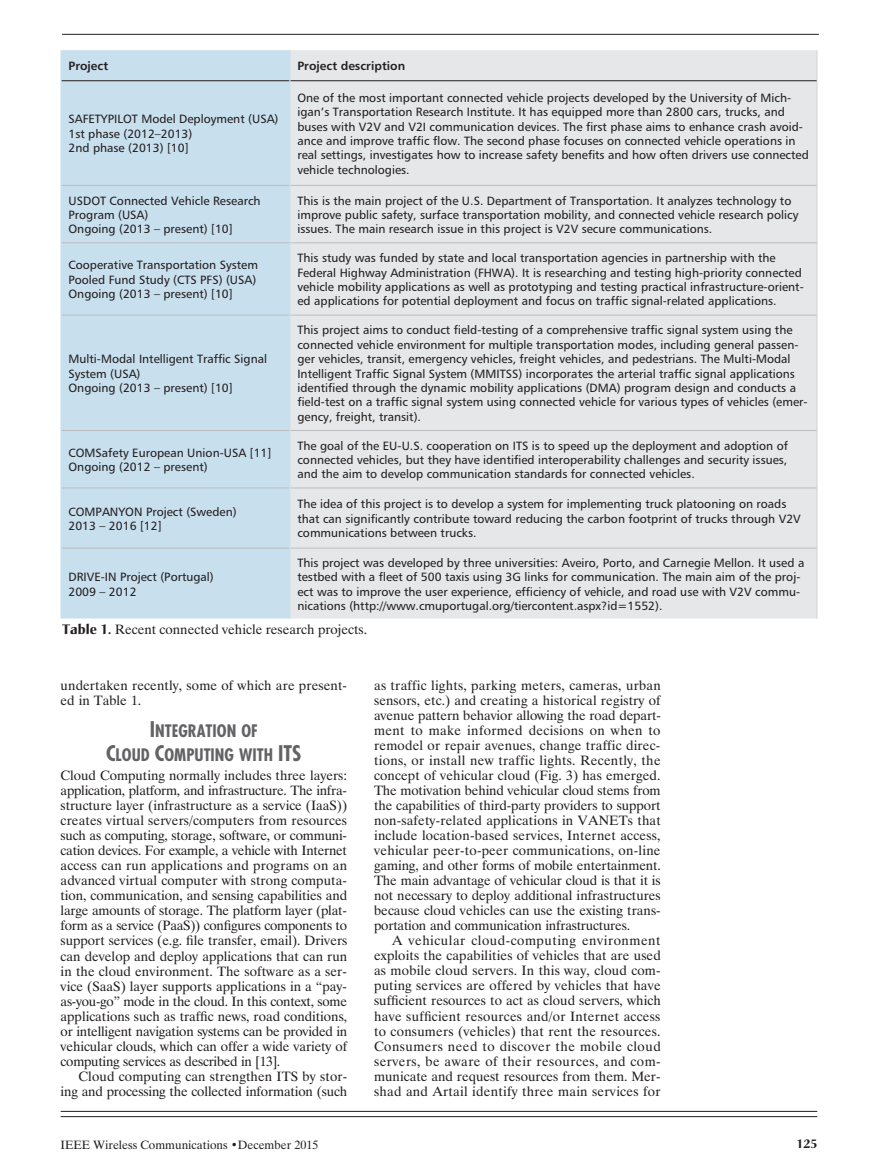
<style>
.page{position:relative;width:878px;height:1175px;background:#fff}
.page>*{position:absolute;margin:0;border:0;box-sizing:border-box;transform-origin:0 0}
.t1{font:16.8px/24px "Futura Condensed Bold SC800";color:#636366;text-align:center}
.t2{font:13.5px/15px "Dutch 801 BT";color:#231f20;text-align:justify}
.t3{font:12px/14.4px "Humanist 777 BT Roman B";color:#231f20}
.t4{font:12px "Dutch 801 BT";color:#231f20}
.t5{font:12px "Humanist 777 BT Bold B";color:#231f20}
.t6{font:700 12px "Christiana";color:#231f20}
.s1{font-family:"Christiana";font-weight:700}
.s2{font-size:21px}
</style>
<div class="page">
<hr style="left:62px;top:34px;width:756px;height:1px;background:#231f20">
<hr style="left:61px;top:1115px;width:756px;height:1px;background:#231f20">
<hr style="left:61px;top:1110px;width:756px;height:1px;background:#231f20">
<div style="left:62px;top:50px;width:227px;height:568px;background:#c8dfee"></div>
<div style="left:290px;top:50px;width:526px;height:568px;background:#e6e7e9"></div>
<hr style="left:816px;top:50px;width:1px;height:31px;background:#d1d2d4">
<hr style="left:816px;top:81px;width:1px;height:104px;background:#d1d2d4">
<hr style="left:816px;top:185px;width:1px;height:58px;background:#d1d2d4">
<hr style="left:816px;top:243px;width:1px;height:72px;background:#d1d2d4">
<hr style="left:816px;top:315px;width:1px;height:115px;background:#d1d2d4">
<hr style="left:816px;top:430px;width:1px;height:58px;background:#d1d2d4">
<hr style="left:816px;top:488px;width:1px;height:60px;background:#d1d2d4">
<hr style="left:816px;top:548px;width:1px;height:70px;background:#d1d2d4">
<hr style="left:61px;top:80px;width:228px;height:1px;background:#231f20">
<hr style="left:290px;top:80px;width:526px;height:1px;background:#231f20">
<hr style="left:61px;top:185px;width:228px;height:1px;background:#bcbdc0">
<hr style="left:290px;top:185px;width:526px;height:1px;background:#bcbdc0">
<hr style="left:61px;top:242px;width:228px;height:1px;background:#bcbdc0">
<hr style="left:290px;top:242px;width:526px;height:1px;background:#bcbdc0">
<hr style="left:61px;top:314px;width:228px;height:1px;background:#bcbdc0">
<hr style="left:290px;top:314px;width:526px;height:1px;background:#bcbdc0">
<hr style="left:61px;top:430px;width:228px;height:1px;background:#bcbdc0">
<hr style="left:290px;top:430px;width:526px;height:1px;background:#bcbdc0">
<hr style="left:61px;top:487px;width:228px;height:1px;background:#bcbdc0">
<hr style="left:290px;top:487px;width:526px;height:1px;background:#bcbdc0">
<hr style="left:61px;top:547px;width:228px;height:1px;background:#bcbdc0">
<hr style="left:290px;top:547px;width:526px;height:1px;background:#bcbdc0">
<hr style="left:61px;top:50px;width:1px;height:31px;background:#c8dfee">
<hr style="left:289px;top:50px;width:1px;height:31px;background:#c8dfee">
<hr style="left:61px;top:81px;width:1px;height:104px;background:#c8dfee">
<hr style="left:289px;top:81px;width:1px;height:104px;background:#c8dfee">
<hr style="left:61px;top:185px;width:1px;height:58px;background:#c8dfee">
<hr style="left:61px;top:243px;width:1px;height:72px;background:#c8dfee">
<hr style="left:61px;top:315px;width:1px;height:115px;background:#c8dfee">
<hr style="left:61px;top:430px;width:1px;height:58px;background:#c8dfee">
<hr style="left:61px;top:488px;width:1px;height:60px;background:#c8dfee">
<hr style="left:289px;top:185px;width:1px;height:58px;background:#c8dfee">
<hr style="left:289px;top:243px;width:1px;height:72px;background:#c8dfee">
<hr style="left:289px;top:315px;width:1px;height:115px;background:#c8dfee">
<hr style="left:289px;top:430px;width:1px;height:58px;background:#c8dfee">
<hr style="left:289px;top:488px;width:1px;height:60px;background:#c8dfee">
<hr style="left:61px;top:548px;width:1px;height:70px;background:#c8dfee">
<hr style="left:289px;top:548px;width:1px;height:70px;background:#c8dfee">
<p class="t5" style="left:68px;top:58px;width:41px">Project</p>
<p class="t5" style="left:297px;top:58px;width:109px">Project description</p>
<p class="t3" style="left:68px;top:112px;width:211px">SAFETYPILOT Model Deployment (USA)<br>1st phase (2012–2013)<br>2nd phase (2013) [10]</p>
<p class="t3" style="left:297px;top:90px;width:513px">One of the most important connected vehicle projects developed by the University of Mich&shy;igan’s Transportation Research Institute. It has equipped more than 2800 cars, trucks, and buses with V2V and V2I communication devices. The first phase aims to enhance crash avoid&shy;ance and improve traffic flow. The second phase focuses on connected vehicle operations in real settings, investigates how to increase safety benefits and how often drivers use connected vehicle technologies.</p>
<p class="t3" style="left:68px;top:193px;width:193px">USDOT Connected Vehicle Research<br>Program (USA)<br>Ongoing (2013 – present) [10]</p>
<p class="t3" style="left:297px;top:193px;width:502px">This is the main project of the U.S. Department of Transportation. It analyzes technology to improve public safety, surface transportation mobility, and connected vehicle research policy issues. The main research issue in this project is V2V secure communications.</p>
<p class="t3" style="left:68px;top:258px;width:191px">Cooperative Transportation System<br>Pooled Fund Study (CTS PFS) (USA)<br>Ongoing (2013 – present) [10]</p>
<p class="t3" style="left:297px;top:250px;width:507px">This study was funded by state and local transportation agencies in partnership with the Federal Highway Administration (FHWA). It is researching and testing high-priority connected vehicle mobility applications as well as prototyping and testing practical infrastructure-orient&shy;ed applications for potential deployment and focus on traffic signal-related applications.</p>
<p class="t3" style="left:68px;top:351px;width:200px">Multi-Modal Intelligent Traffic Signal<br>System (USA)<br>Ongoing (2013 – present) [10]</p>
<p class="t3" style="left:297px;top:323px;width:511px">This project aims to conduct field-testing of a comprehensive traffic signal system using the connected vehicle environment for multiple transportation modes, including general passen&shy;ger vehicles, transit, emergency vehicles, freight vehicles, and pedestrians. The Multi-Modal Intelligent Traffic Signal System (MMITSS) incorporates the arterial traffic signal applications identified through the dynamic mobility applications (DMA) program design and conducts a field-test on a traffic signal system using connected vehicle for various types of vehicles (emer&shy;gency, freight, transit).</p>
<p class="t3" style="left:68px;top:445px;width:204px">COMSafety European Union-USA [11]<br>Ongoing (2012 – present)</p>
<p class="t3" style="left:297px;top:438px;width:492px;text-align:justify">The goal of the EU-U.S. cooperation on ITS is to speed up the deployment and adoption of connected vehicles, but they have identified interoperability challenges and security issues, and the aim to develop communication standards for connected vehicles.</p>
<p class="t3" style="left:68px;top:504px;width:170px">COMPANYON Project (Sweden)<br>2013 – 2016 [12]</p>
<p class="t3" style="left:297px;top:496px;width:504px">The idea of this project is to develop a system for implementing truck platooning on roads that can significantly contribute toward reducing the carbon footprint of trucks through V2V communications between trucks.</p>
<p class="t3" style="left:68px;top:569px;width:147px">DRIVE-IN Project (Portugal)<br>2009 – 2012</p>
<p class="t3" style="left:297px;top:555px;width:508px">This project was developed by three universities: Aveiro, Porto, and Carnegie Mellon. It used a testbed with a fleet of 500 taxis using 3G links for communication. The main aim of the proj&shy;ect was to improve the user experience, efficiency of vehicle, and road use with V2V commu&shy;nications (http://www.cmuportugal.org/tiercontent.aspx?id=1552).</p>
<p class="t2" style="left:62px;top:621px;width:306px"><span class="s1">Table 1.</span> Recent connected vehicle research projects.</p>
<p class="t2" style="left:61px;top:678px;width:288px">undertaken recently, some of which are present&shy;ed in Table 1.</p>
<h1 class="t1" style="left:106px;top:718px;width:187px"><span class="s2">I</span>NTEGRATION OF<br><span class="s2">C</span>LOUD <span class="s2">C</span>OMPUTING WITH <span class="s2">ITS</span></h1>
<p class="t2" style="left:61px;top:768px;width:288px">Cloud Computing normally includes three layers: application, platform, and infrastructure. The infra&shy;structure layer (infrastructure as a service (IaaS)) creates virtual servers/computers from resources such as computing, storage, software, or communi&shy;cation devices. For example, a vehicle with Internet access can run applications and programs on an advanced virtual computer with strong computa&shy;tion, communication, and sensing capabilities and large amounts of storage. The platform layer (plat&shy;form as a service (PaaS)) configures components to support services (e.g. file transfer, email). Drivers can develop and deploy applications that can run in the cloud environment. The software as a ser&shy;vice (SaaS) layer supports applications in a “pay&shy;as-you-go” mode in the cloud. In this context, some applications such as traffic news, road conditions, or intelligent navigation systems can be provided in vehicular clouds, which can offer a wide variety of computing services as described in [13].</p>
<p class="t2" style="left:61px;top:1068px;width:288px;text-align:right">Cloud computing can strengthen ITS by stor&shy;ing and processing the collected information (such</p>
<p class="t2" style="left:374px;top:678px;width:288px">as traffic lights, parking meters, cameras, urban sensors, etc.) and creating a historical registry of avenue pattern behavior allowing the road depart&shy;ment to make informed decisions on when to remodel or repair avenues, change traffic direc&shy;tions, or install new traffic lights. Recently, the concept of vehicular cloud (Fig. 3) has emerged.<br>The motivation behind vehicular cloud stems from the capabilities of third-party providers to support non-safety-related applications in VANETs that include location-based services, Internet access, vehicular peer-to-peer communications, on-line gaming, and other forms of mobile entertainment.<br>The main advantage of vehicular cloud is that it is not necessary to deploy additional infrastructures because cloud vehicles can use the existing trans&shy;portation and communication infrastructures.</p>
<p class="t2" style="left:374px;top:932px;width:288px;text-indent:18px">A vehicular cloud-computing environment exploits the capabilities of vehicles that are used as mobile cloud servers. In this way, cloud com&shy;puting services are offered by vehicles that have sufficient resources to act as cloud servers, which have sufficient resources and/or Internet access to consumers (vehicles) that rent the resources.<br>Consumers need to discover the mobile cloud servers, be aware of their resources, and com&shy;municate and request resources from them. Mer&shy;shad and Artail identify three main services for</p>
<p class="t4" style="left:61px;top:1136px;width:259px">IEEE Wireless Communications •December 2015</p>
<p class="t6" style="left:796px;top:1136px;width:22px">125</p>
</div>
